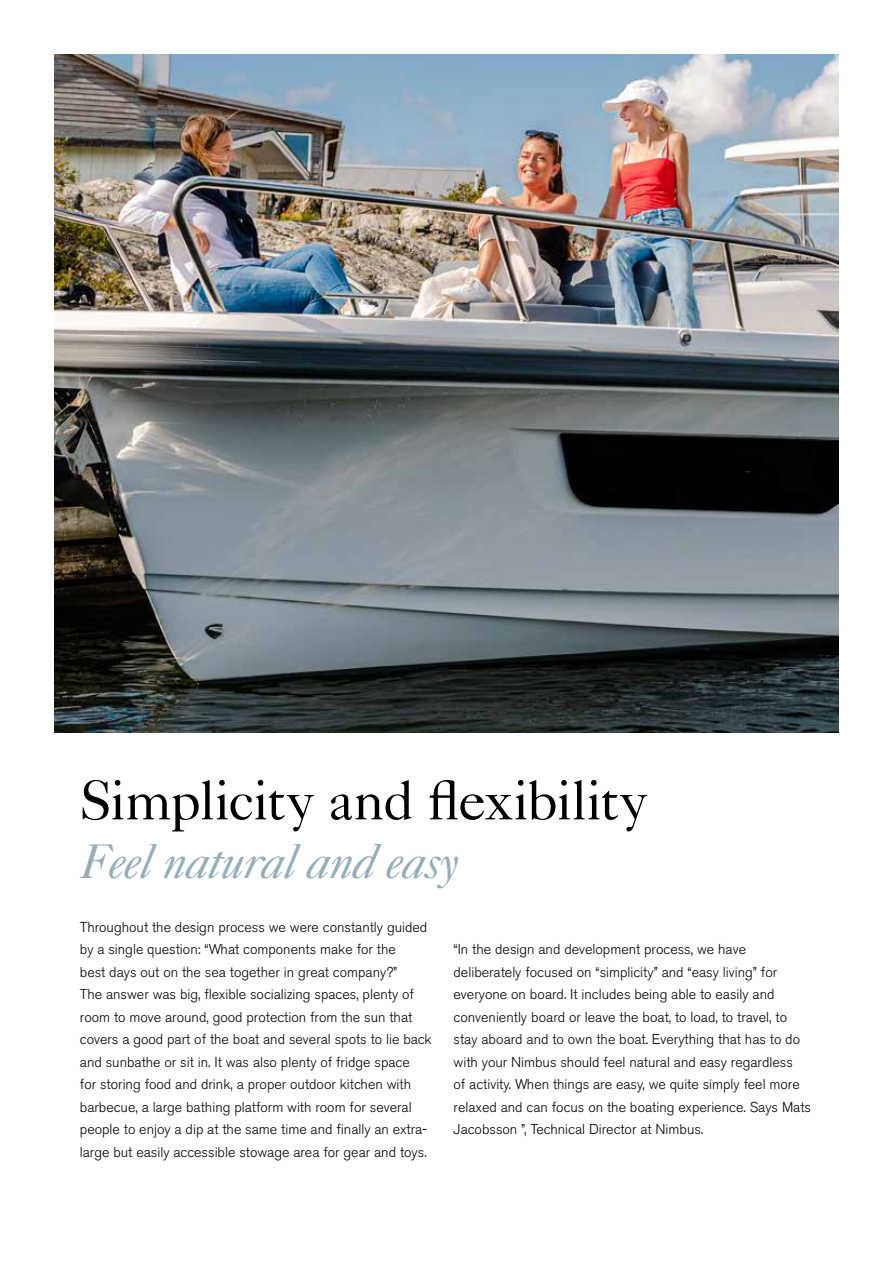
<style>
.page{position:relative;width:893px;height:1263px;background:#fff}
.page>*{position:absolute;margin:0;border:0;box-sizing:border-box;transform-origin:0 0}
.t1{font:56.4px "Caslon 540 LT Std";letter-spacing:-.02em;color:#000}
.t2{font:italic 48.6px "Caslon 540 LT Std";letter-spacing:-.025em;color:#94adb9}
.t3{font:300 14.25px/22.5px "Akzidenz Grotesk BE";color:#000}
</style>
<div class="page">
<img style="left:54px;top:54px;width:785px;height:679px">
<h1 class="t1" style="left:80px;top:766px;width:569px">Simplicity and flexibility</h1>
<h2 class="t2" style="left:80px;top:832px;width:381px">Feel natural and easy</h2>
<p class="t3" style="left:80px;top:916px;width:353px">Throughout the design process we were constantly guided by a single question: “What components make for the<br>best days out on the sea together in great company?”<br>The answer was big, flexible socializing spaces, plenty of room to move around, good protection from the sun that covers a good part of the boat and several spots to lie back and sunbathe or sit in. It was also plenty of fridge space<br>for storing food and drink, a proper outdoor kitchen with barbecue, a large bathing platform with room for several people to enjoy a dip at the same time and finally an extra&shy;large but easily accessible stowage area for gear and toys.</p>
<p class="t3" style="left:454px;top:938px;width:359px">“In the design and development process, we have deliberately focused on “simplicity” and “easy living” for everyone on board. It includes being able to easily and conveniently board or leave the boat, to load, to travel, to stay aboard and to own the boat. Everything that has to do with your Nimbus should feel natural and easy regardless<br>of activity. When things are easy, we quite simply feel more relaxed and can focus on the boating experience. Says Mats Jacobsson ”, Technical Director at Nimbus.</p>
</div>
